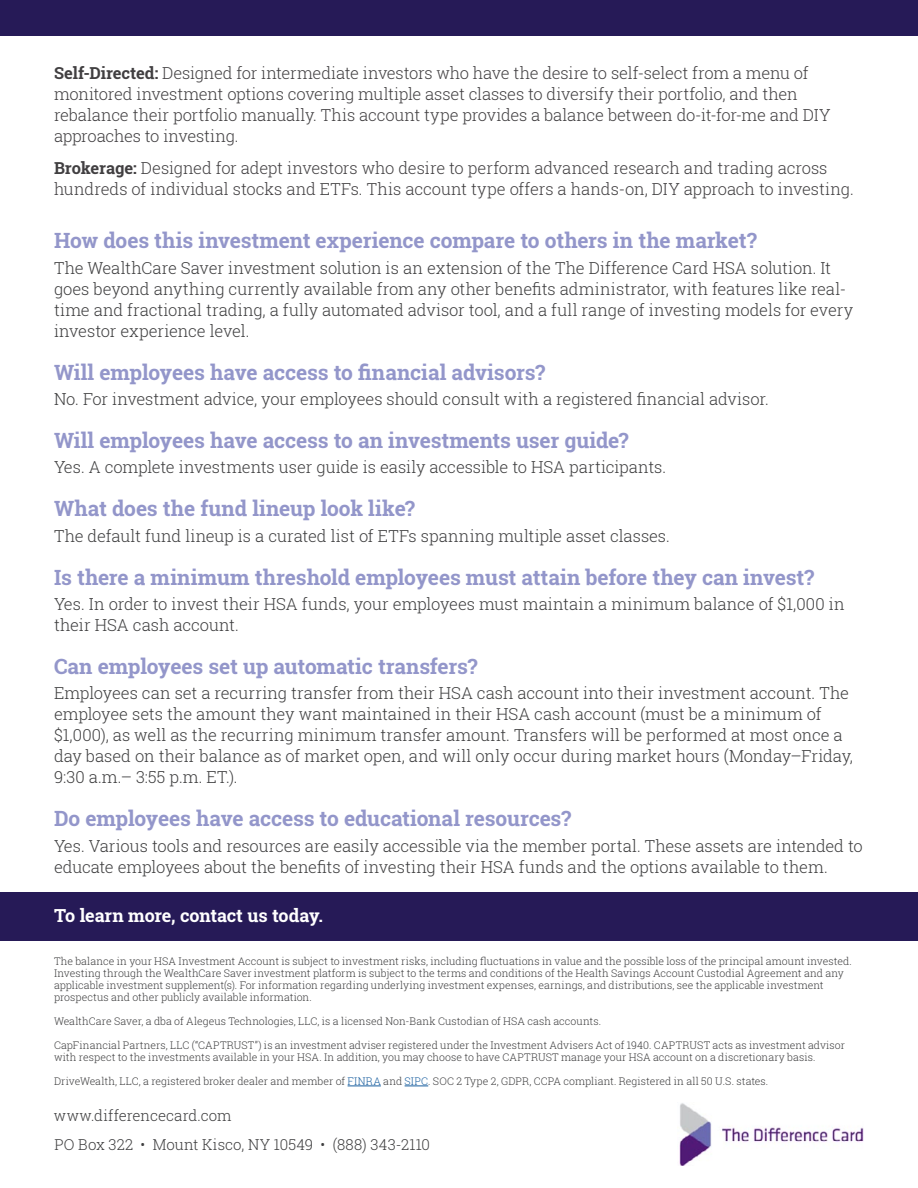
<style>
.page{position:relative;width:918px;height:1188px;background:#fff}
.page>*{position:absolute;margin:0;border:0;box-sizing:border-box;transform-origin:0 0}
.t1{font:700 21px "Roboto Slab";letter-spacing:-.01em;color:#9396ca}
.t2{font:700 18px "Roboto Slab";letter-spacing:-.01em;color:#fff}
.t3{font:300 16.5px/21px "Roboto Slab";letter-spacing:-.005em;color:#3e3e3f}
.t4{font:300 16.5px/21px "Roboto Slab";letter-spacing:-.01em;color:#413f41}
.t5{font:300 15px "Roboto Slab";letter-spacing:.005em;color:#3e3e3f}
.t6{font:300 10.5px/12px "Roboto Slab";letter-spacing:.005em;color:#3e3e3f}
.s1{font-weight:700}
.s2{color:#175d9e}
</style>
<div class="page">
<img style="left:679px;top:1103px;width:185px;height:62px">
<hr style="left:348px;top:1086px;width:33px;height:1px;background:#175d9e">
<svg style="left:405px;top:1086px;width:23px;height:1px"></svg>
<div style="left:0;top:892px;width:918px;height:48px;background:#261a57"></div>
<div style="left:0;top:0;width:918px;height:36px;background:#261a57"></div>
<p class="t4" style="left:54px;top:62px;width:778px"><span class="s1">Self-Directed:</span> Designed for intermediate investors who have the desire to self-select from a menu of monitored investment options covering multiple asset classes to diversify their portfolio, and then rebalance their portfolio manually. This account type provides a balance between do-it-for-me and DIY approaches to investing.</p>
<p class="t4" style="left:54px;top:157px;width:801px"><span class="s1">Brokerage:</span> Designed for adept investors who desire to perform advanced research and trading across hundreds of individual stocks and ETFs. This account type offers a hands-on, DIY approach to investing.</p>
<p class="t1" style="left:54px;top:226px;width:704px">How does this investment experience compare to others in the market?</p>
<p class="t3" style="left:54px;top:257px;width:801px">The WealthCare Saver investment solution is an extension of the The Difference Card HSA solution. It goes beyond anything currently available from any other benefits administrator, with features like real&shy;time and fractional trading, a fully automated advisor tool, and a full range of investing models for every investor experience level.</p>
<p class="t1" style="left:54px;top:358px;width:493px">Will employees have access to financial advisors?</p>
<p class="t3" style="left:54px;top:388px;width:716px">No. For investment advice, your employees should consult with a registered financial advisor.</p>
<p class="t1" style="left:54px;top:426px;width:576px">Will employees have access to an investments user guide?</p>
<p class="t3" style="left:54px;top:456px;width:614px">Yes. A complete investments user guide is easily accessible to HSA participants.</p>
<p class="t1" style="left:54px;top:494px;width:363px">What does the fund lineup look like?</p>
<p class="t3" style="left:54px;top:525px;width:617px">The default fund lineup is a curated list of ETFs spanning multiple asset classes.</p>
<p class="t1" style="left:54px;top:563px;width:762px">Is there a minimum threshold employees must attain before they can invest?</p>
<p class="t3" style="left:54px;top:593px;width:792px">Yes. In order to invest their HSA funds, your employees must maintain a minimum balance of $1,000 in their HSA cash account.</p>
<p class="t1" style="left:54px;top:652px;width:425px">Can employees set up automatic transfers?</p>
<p class="t3" style="left:54px;top:682px;width:801px">Employees can set a recurring transfer from their HSA cash account into their investment account. The employee sets the amount they want maintained in their HSA cash account (must be a minimum of $1,000), as well as the recurring minimum transfer amount. Transfers will be performed at most once a day based on their balance as of market open, and will only occur during market hours (Monday–Friday, 9:30 a.m.– 3:55 p.m. ET.).</p>
<p class="t1" style="left:54px;top:804px;width:519px">Do employees have access to educational resources?</p>
<p class="t3" style="left:54px;top:835px;width:810px">Yes. Various tools and resources are easily accessible via the member portal. These assets are intended to educate employees about the benefits of investing their HSA funds and the options available to them.</p>
<p class="t2" style="left:54px;top:903px;width:270px">To learn more, contact us today.</p>
<p class="t6" style="left:54px;top:955px;width:799px">The balance in your HSA Investment Account is subject to investment risks, including fluctuations in value and the possible loss of the principal amount invested.<br>Investing through the WealthCare Saver investment platform is subject to the terms and conditions of the Health Savings Account Custodial Agreement and any applicable investment supplement(s). For information regarding underlying investment expenses, earnings, and distributions, see the applicable investment prospectus and other publicly available information.</p>
<p class="t6" style="left:54px;top:1015px;width:549px">WealthCare Saver, a dba of Alegeus Technologies, LLC, is a licensed Non-Bank Custodian of HSA cash accounts.</p>
<p class="t6" style="left:54px;top:1039px;width:792px">CapFinancial Partners, LLC (“CAPTRUST”) is an investment adviser registered under the Investment Advisers Act of 1940. CAPTRUST acts as investment advisor with respect to the investments available in your HSA. In addition, you may choose to have CAPTRUST manage your HSA account on a discretionary basis.</p>
<p class="t6" style="left:54px;top:1075px;width:716px">DriveWealth, LLC, a registered broker dealer and member of <span class="s2">FINRA</span> and <span class="s2">SIPC</span>. SOC 2 Type 2, GDPR, CCPA compliant. Registered in all 50 U.S. states.</p>
<p class="t5" style="left:54px;top:1105px;width:179px">www.differencecard.com</p>
<p class="t5" style="left:54px;top:1134px;width:377px">PO Box 322 • Mount Kisco, NY 10549 • (888) 343-2110</p>
</div>
